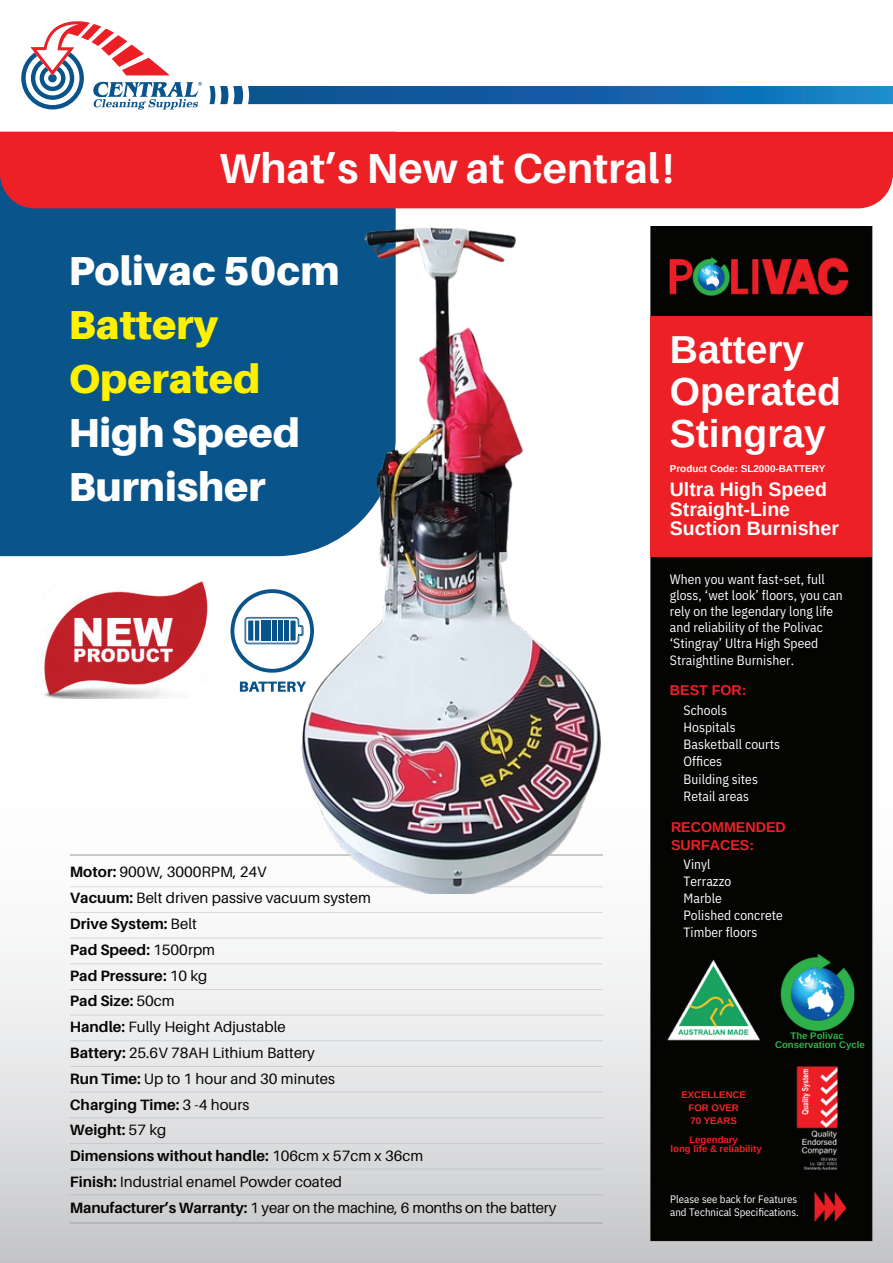
<style>
.page{position:relative;width:893px;height:1263px;background:#fff}
.page>*{position:absolute;margin:0;border:0;box-sizing:border-box;transform-origin:0 0}
.t1{font:700 42px "Aileron";color:#fff}
.t2{font:900 40.5px/54px "Aileron";color:#fff}
.t3{font:900 40.5px/54px "Aileron";color:#fff101}
.t4{font:700 39px/42px "Arimo";color:#fff}
.t5{font:700 19.5px/19.5px "Arimo";color:#fff}
.t6{font:15px/25.8px "Aileron";letter-spacing:.005em;color:#050504}
.t7{font:700 14.25px/17.1px "Arimo";color:#ed2026}
.t8{font:13.5px/17.1px "IBM Plex Sans Cond";letter-spacing:.005em;color:#fff}
.t9{font:10.8px/12.6px "IBM Plex Sans Cond";letter-spacing:.005em;color:#fff}
.t10{font:700 9.9px "Arimo";color:#fff}
.t11{font:700 9.6px/9px "Arimo";color:#ed2026;text-align:center}
.t12{font:700 9.6px/9px "Arimo";color:#30b04a;text-align:center}
.t13{font:700 9.6px/12.8px "Arimo";color:#ee2625;text-align:center}
.s1{font-weight:700}
</style>
<div class="page">
<div style="left:0;top:722px;width:893px;height:541px;background:linear-gradient(to bottom,#fff,#cdced0)"></div>
<div style="left:0;top:208px;width:118px;height:348px;background:#09548a"></div>
<hr style="left:70px;top:854px;width:533px;height:2px;background:#a7a9ac">
<img style="left:584px;top:227px;width:309px;height:1036px">
<img style="left:44px;top:591px;width:74px;height:107px">
<div style="left:650px;top:317px;width:222px;height:239px;background:#ed2026"></div>
<svg style="left:21px;top:21px;width:181px;height:89px"></svg>
<svg style="left:209px;top:86px;width:684px;height:18px;background:#1968ab"></svg>
<div style="left:0;top:132px;width:893px;height:76px;background:#ed2026"></div>
<hr style="left:70px;top:886px;width:533px;height:1px;background:#a7a9ac">
<hr style="left:70px;top:912px;width:533px;height:1px;background:#a7a9ac">
<hr style="left:70px;top:938px;width:533px;height:1px;background:#a7a9ac">
<hr style="left:70px;top:963px;width:533px;height:1px;background:#a7a9ac">
<hr style="left:70px;top:989px;width:533px;height:1px;background:#a7a9ac">
<hr style="left:70px;top:1015px;width:533px;height:1px;background:#a7a9ac">
<hr style="left:70px;top:1040px;width:533px;height:1px;background:#a7a9ac">
<hr style="left:70px;top:1066px;width:533px;height:1px;background:#a7a9ac">
<hr style="left:70px;top:1092px;width:533px;height:1px;background:#a7a9ac">
<hr style="left:70px;top:1117px;width:533px;height:1px;background:#a7a9ac">
<hr style="left:70px;top:1143px;width:533px;height:1px;background:#a7a9ac">
<hr style="left:70px;top:1169px;width:533px;height:1px;background:#a7a9ac">
<hr style="left:70px;top:1194px;width:533px;height:1px;background:#a7a9ac">
<hr style="left:70px;top:1222px;width:533px;height:1px;background:#a7a9ac">
<img style="left:118px;top:197px;width:696px;height:696px">
<h1 class="t1" style="left:219px;top:145px;width:456px">What’s New at Central!</h1>
<h2 class="t2" style="left:68px;top:243px;width:273px">Polivac 50cm</h2>
<h2 class="t3" style="left:68px;top:297px;width:193px">Battery<br>Operated</h2>
<h2 class="t2" style="left:68px;top:405px;width:233px">High Speed<br>Burnisher</h2>
<p class="t6" style="left:70px;top:859px;width:488px"><span class="s1">Motor:</span> 900W, 3000RPM, 24V<br><span class="s1">Vacuum:</span> Belt driven passive vacuum system<br><span class="s1">Drive System:</span> Belt<br><span class="s1">Pad Speed:</span> 1500rpm<br><span class="s1">Pad Pressure:</span> 10 kg<br><span class="s1">Pad Size:</span> 50cm<br><span class="s1">Handle:</span> Fully Height Adjustable<br><span class="s1">Battery:</span> 25.6V 78AH Lithium Battery<br><span class="s1">Run Time:</span> Up to 1 hour and 30 minutes<br><span class="s1">Charging Time:</span> 3 -4 hours<br><span class="s1">Weight:</span> 57 kg<br><span class="s1">Dimensions without handle:</span> 106cm x 57cm x 36cm<br><span class="s1">Finish:</span> Industrial enamel Powder coated<br><span class="s1">Manufacturer’s Warranty:</span> 1 year on the machine, 6 months on the battery</p>
<h3 class="t4" style="left:670px;top:329px;width:173px">Battery<br>Operated<br>Stingray</h3>
<h3 class="t5" style="left:670px;top:480px;width:171px">Ultra High Speed<br>Straight-Line<br>Suction Burnisher</h3>
<p class="t10" style="left:670px;top:462px;width:157px">Product Code: SL2000-BATTERY</p>
<p class="t8" style="left:670px;top:569px;width:174px;line-height:16.2px">When you want fast-set, full gloss, ‘wet look’ floors, you can rely on the legendary long life and reliability of the Polivac ‘Stingray’ Ultra High Speed<br>Straightline Burnisher.</p>
<p class="t7" style="left:670px;top:682px;width:78px">BEST FOR:</p>
<p class="t8" style="left:683px;top:700px;width:98px">Schools<br>Hospitals<br>Basketball courts<br>Offices<br>Building sites<br>Retail areas</p>
<p class="t7" style="left:671px;top:819px;width:116px">RECOMMENDED<br>SURFACES:</p>
<p class="t8" style="left:683px;top:854px;width:101px">Vinyl<br>Terrazzo<br>Marble<br>Polished concrete<br>Timber floors</p>
<p class="t12" style="left:775px;top:1032px;width:91px">The Polivac<br>Conservation Cycle</p>
<p class="t13" style="left:681px;top:1088px;width:66px">EXCELLENCE<br>FOR OVER<br>70 YEARS</p>
<p class="t11" style="left:671px;top:1135px;width:93px">Legendary<br>long life &amp; reliability</p>
<p class="t9" style="left:670px;top:1192px;width:130px">Please see back for Features and Technical Specifications.</p>
</div>
